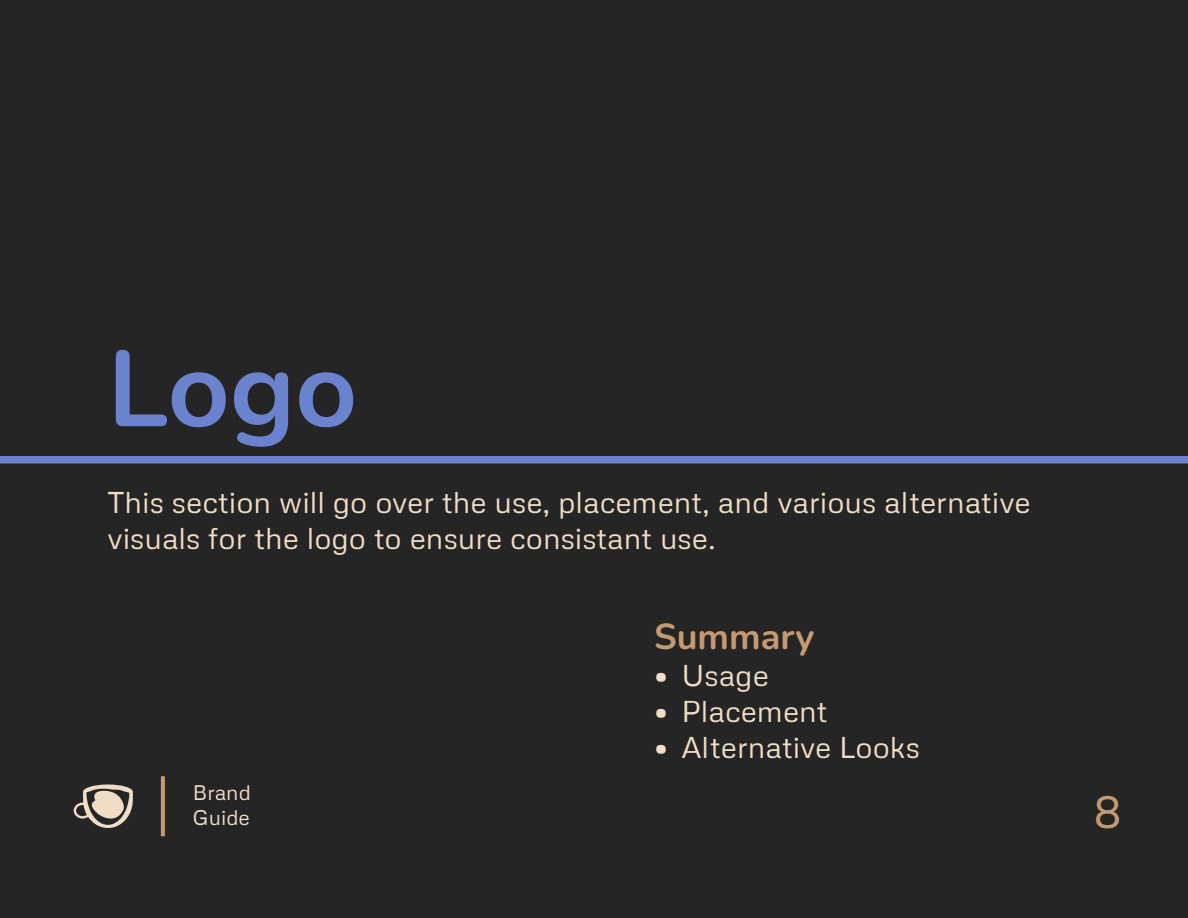
<style>
.page{position:relative;width:1188px;height:918px;background:#252526}
.page>*{position:absolute;margin:0;border:0;box-sizing:border-box;transform-origin:0 0}
.t1{font:200 108px "Nunito";color:#6b83cf}
.t2{font:200 45px "Nunito";color:#c69a71}
.t3{font:200 36px "Nunito";color:#c69a71}
.t4{font:30px/36px "Metrophobic";color:#f0ddc6}
.t5{font:21px/25.2px "Metrophobic";color:#f0ddc6}
</style>
<div class="page">
<svg style="left:74px;top:784px;width:59px;height:44px"></svg>
<svg style="left:161px;top:776px;width:4px;height:60px"></svg>
<div style="left:0;top:456px;width:1188px;height:8px;background:#6b83cf"></div>
<h1 class="t1" style="left:108px;top:314px;width:251px">Logo</h1>
<p class="t4" style="left:108px;top:483px;width:925px">This section will go over the use, placement, and various alternative visuals for the logo to ensure consistant use.</p>
<p class="t3" style="left:654px;top:611px;width:162px">Summary</p>
<p class="t4" style="left:654px;top:656px;width:116px">• Usage</p>
<p class="t4" style="left:654px;top:692px;width:175px">• Placement</p>
<p class="t4" style="left:654px;top:728px;width:267px">• Alternative Looks</p>
<p class="t5" style="left:193px;top:778px;width:60px">Brand<br>Guide</p>
<h2 class="t2" style="left:1094px;top:781px;width:28px">8</h2>
</div>
